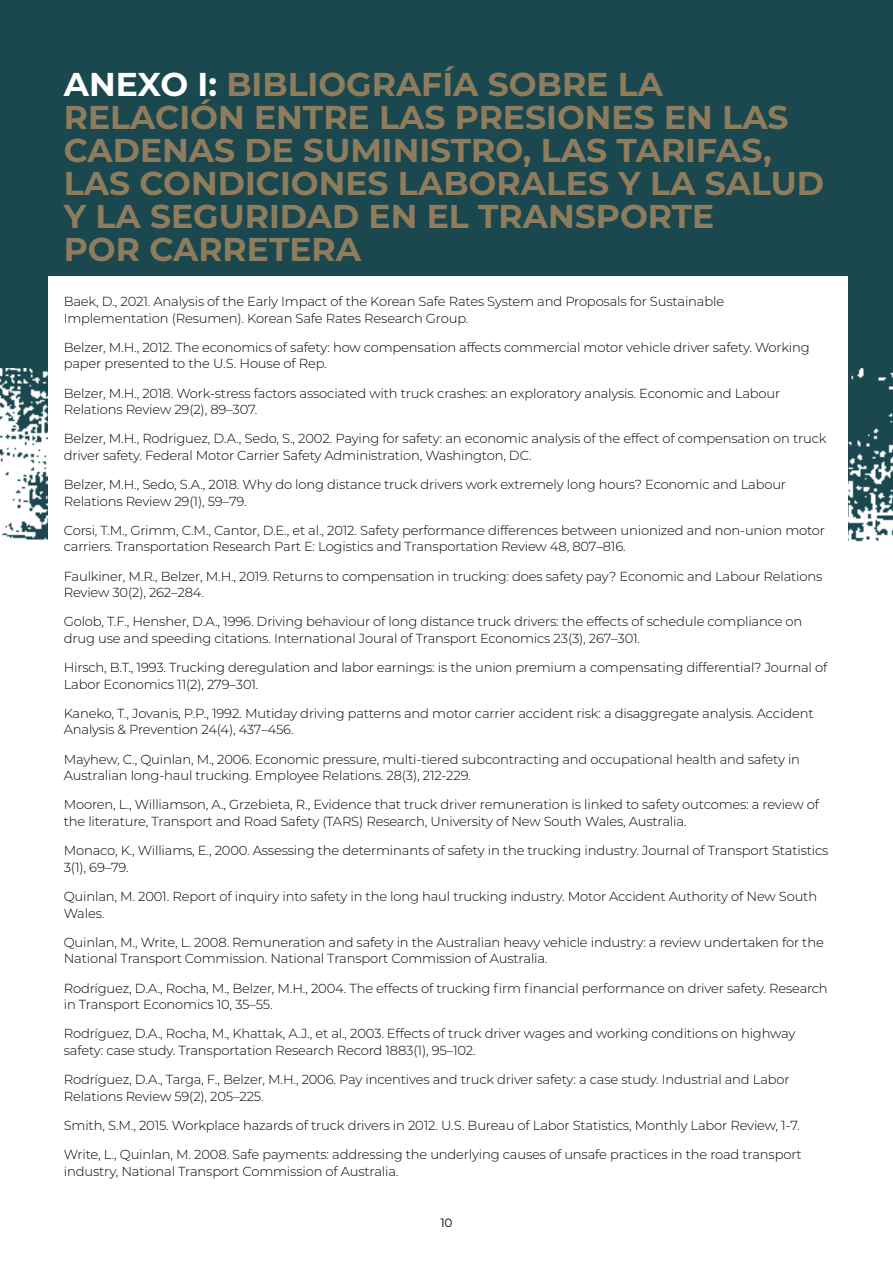
<style>
.page{position:relative;width:893px;height:1263px;background:#fff}
.page>*{position:absolute;margin:0;border:0;box-sizing:border-box;transform-origin:0 0}
.t1{font:700 33px/33px "Montserrat";color:#8f7c5c}
.t2{font:300 13.2px/16.5px "Montserrat";letter-spacing:-.015em;color:#000}
.t3{font:12px "Montserrat";color:#000}
.s1{color:#fff}
</style>
<div class="page">
<img style="left:0;top:367px;width:893px;height:175px">
<div style="left:0;top:0;width:893px;height:367px;background:#1a484e"></div>
<div style="left:48px;top:276px;width:799px;height:281px;background:#fff"></div>
<h1 class="t1" style="left:64px;top:66px;width:762px"><span class="s1">ANEXO I:</span> BIBLIOGRAFÍA SOBRE LA<br>RELACIÓN ENTRE LAS PRESIONES EN LAS<br>CADENAS DE SUMINISTRO, LAS TARIFAS,<br>LAS CONDICIONES LABORALES Y LA SALUD<br>Y LA SEGURIDAD EN EL TRANSPORTE<br>POR CARRETERA</h1>
<p class="t2" style="left:64px;top:293px;width:662px">Baek, D., 2021. Analysis of the Early Impact of the Korean Safe Rates System and Proposals for Sustainable<br>Implementation (Resumen). Korean Safe Rates Research Group.</p>
<p class="t2" style="left:64px;top:338px;width:747px">Belzer, M.H., 2012. The economics of safety: how compensation affects commercial motor vehicle driver safety. Working paper presented to the U.S. House of Rep.</p>
<p class="t2" style="left:64px;top:384px;width:718px">Belzer, M.H., 2018. Work-stress factors associated with truck crashes: an exploratory analysis. Economic and Labour<br>Relations Review 29(2), 89–307.</p>
<p class="t2" style="left:64px;top:430px;width:764px">Belzer, M.H., Rodriguez, D.A., Sedo, S., 2002. Paying for safety: an economic analysis of the effect of compensation on truck driver safety. Federal Motor Carrier Safety Administration, Washington, DC.</p>
<p class="t2" style="left:64px;top:476px;width:724px">Belzer, M.H., Sedo, S.A., 2018. Why do long distance truck drivers work extremely long hours? Economic and Labour<br>Relations Review 29(1), 59–79.</p>
<p class="t2" style="left:64px;top:522px;width:763px">Corsi, T.M., Grimm, C.M., Cantor, D.E., et al., 2012. Safety performance differences between unionized and non-union motor carriers. Transportation Research Part E: Logistics and Transportation Review 48, 807–816.</p>
<p class="t2" style="left:64px;top:567px;width:760px">Faulkiner, M.R., Belzer, M.H., 2019. Returns to compensation in trucking: does safety pay? Economic and Labour Relations<br>Review 30(2), 262–284.</p>
<p class="t2" style="left:64px;top:613px;width:740px">Golob, T.F., Hensher, D.A., 1996. Driving behaviour of long distance truck drivers: the effects of schedule compliance on drug use and speeding citations. International Joural of Transport Economics 23(3), 267–301.</p>
<p class="t2" style="left:64px;top:659px;width:765px">Hirsch, B.T., 1993. Trucking deregulation and labor earnings: is the union premium a compensating differential? Journal of<br>Labor Economics 11(2), 279–301.</p>
<p class="t2" style="left:64px;top:705px;width:751px">Kaneko, T., Jovanis, P.P., 1992. Mutiday driving patterns and motor carrier accident risk: a disaggregate analysis. Accident<br>Analysis &amp; Prevention 24(4), 437–456.</p>
<p class="t2" style="left:64px;top:750px;width:738px">Mayhew, C., Quinlan, M., 2006. Economic pressure, multi-tiered subcontracting and occupational health and safety in<br>Australian long-haul trucking. Employee Relations. 28(3), 212-229.</p>
<p class="t2" style="left:64px;top:796px;width:757px">Mooren, L., Williamson, A., Grzebieta, R., Evidence that truck driver remuneration is linked to safety outcomes: a review of the literature, Transport and Road Safety (TARS) Research, University of New South Wales, Australia.</p>
<p class="t2" style="left:64px;top:842px;width:766px">Monaco, K., Williams, E., 2000. Assessing the determinants of safety in the trucking industry. Journal of Transport Statistics<br>3(1), 69–79.</p>
<p class="t2" style="left:64px;top:888px;width:755px">Quinlan, M. 2001. Report of inquiry into safety in the long haul trucking industry. Motor Accident Authority of New South<br>Wales.</p>
<p class="t2" style="left:64px;top:933px;width:762px">Quinlan, M., Write, L. 2008. Remuneration and safety in the Australian heavy vehicle industry: a review undertaken for the<br>National Transport Commission. National Transport Commission of Australia.</p>
<p class="t2" style="left:64px;top:979px;width:765px">Rodríguez, D.A., Rocha, M., Belzer, M.H., 2004. The effects of trucking firm financial performance on driver safety. Research in Transport Economics 10, 35–55.</p>
<p class="t2" style="left:64px;top:1025px;width:733px">Rodríguez, D.A., Rocha, M., Khattak, A.J., et al., 2003. Effects of truck driver wages and working conditions on highway safety: case study. Transportation Research Record 1883(1), 95–102.</p>
<p class="t2" style="left:64px;top:1071px;width:727px">Rodríguez, D.A., Targa, F., Belzer, M.H., 2006. Pay incentives and truck driver safety: a case study. Industrial and Labor<br>Relations Review 59(2), 205–225.</p>
<p class="t2" style="left:64px;top:1116px;width:737px">Smith, S.M., 2015. Workplace hazards of truck drivers in 2012. U.S. Bureau of Labor Statistics, Monthly Labor Review, 1-7.</p>
<p class="t2" style="left:64px;top:1146px;width:739px">Write, L., Quinlan, M. 2008. Safe payments: addressing the underlying causes of unsafe practices in the road transport industry, National Transport Commission of Australia.</p>
<p class="t3" style="left:440px;top:1214px;width:14px">10</p>
</div>
